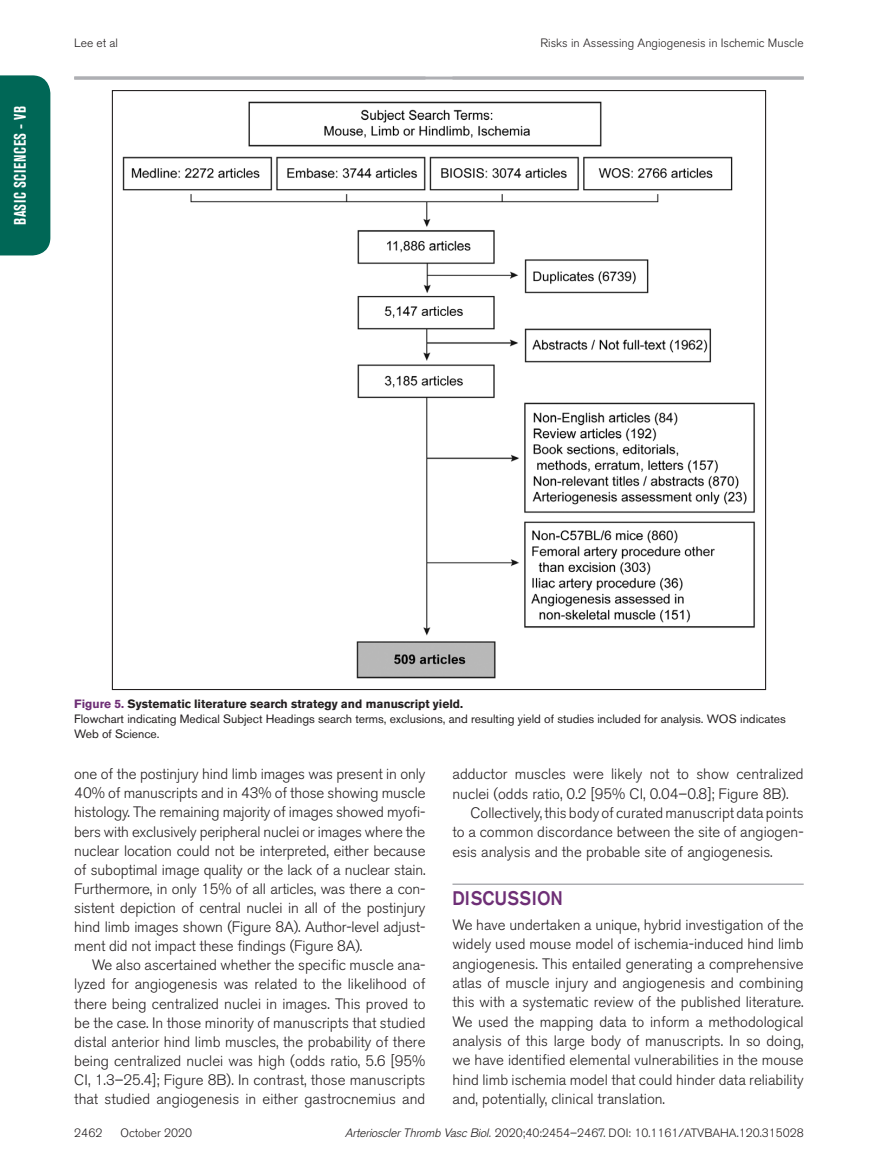
<style>
.page{position:relative;width:878px;height:1175px;background:#fff}
.page>*{position:absolute;margin:0;border:0;box-sizing:border-box;transform-origin:0 0}
.t1{font:500 19.5px "Akzidenz Grotesk BE";color:#6e2f76;scale:.9 1}
.t2{font:700 condensed 16.5px "Akzidenz Grotesk BE";color:#fff;scale:.9 1}
.t3{font:300 15px/19px "Akzidenz Grotesk BE";color:#231f20;text-align:justify}
.t4{font:12px/15px "Akzidenz Grotesk BE";color:#231f20}
.t5{font:300 12px "Akzidenz Grotesk BE";color:#231f20}
.s1{font-weight:700;color:#6e2f76}
.s2{font-weight:700}
.s3{font-family:"Akzidenz Grotesk";font-style:italic}
</style>
<div class="page">
<div style="left:0;top:75px;width:50px;height:180px;background:#006756"></div>
<hr style="left:74px;top:76px;width:729px;height:4px;background:#b9babe">
<hr style="left:452px;top:883px;width:351px;height:2px;background:#aeafb3">
<svg style="left:111px;top:90px;width:655px;height:600px"></svg>
<p class="t2" style="left:11px;top:225px;width:134px;rotate:-90deg">Basic Sciences - VB</p>
<p class="t5" style="left:74px;top:36px;width:45px">Lee et al</p>
<p class="t5" style="left:540px;top:36px;width:264px">Risks in Assessing Angiogenesis in Ischemic Muscle</p>
<p class="t4" style="left:74px;top:696px;width:713px"><span class="s1">Figure 5.</span> <span class="s2">Systematic literature search strategy and manuscript yield.<br></span>Flowchart indicating Medical Subject Headings search terms, exclusions, and resulting yield of studies included for analysis. WOS indicates<br>Web of Science.</p>
<p class="t3" style="left:74px;top:765px;width:353px">one of the postinjury hind limb images was present in only 40% of manuscripts and in 43% of those showing muscle histology. The remaining majority of images showed myofi&shy;bers with exclusively peripheral nuclei or images where the nuclear location could not be interpreted, either because of suboptimal image quality or the lack of a nuclear stain.<br>Furthermore, in only 15% of all articles, was there a con&shy;sistent depiction of central nuclei in all of the postinjury hind limb images shown (Figure 8A). Author-level adjust&shy;ment did not impact these findings (Figure 8A).</p>
<p class="t3" style="left:74px;top:955px;width:353px;text-indent:18px">We also ascertained whether the specific muscle ana&shy;lyzed for angiogenesis was related to the likelihood of there being centralized nuclei in images. This proved to be the case. In those minority of manuscripts that studied distal anterior hind limb muscles, the probability of there being centralized nuclei was high (odds ratio, 5.6 [95% CI, 1.3–25.4]; Figure 8B). In contrast, those manuscripts that studied angiogenesis in either gastrocnemius and</p>
<p class="t3" style="left:452px;top:764px;width:352px">adductor muscles were likely not to show centralized nuclei (odds ratio, 0.2 [95% CI, 0.04–0.8]; Figure 8B).</p>
<p class="t3" style="left:452px;top:803px;width:353px;text-indent:18px">Collectively, this body of curated manuscript data points to a common discordance between the site of angiogen&shy;esis analysis and the probable site of angiogenesis.</p>
<h1 class="t1" style="left:452px;top:885px;width:124px">DISCUSSION</h1>
<p class="t3" style="left:452px;top:915px;width:353px">We have undertaken a unique, hybrid investigation of the widely used mouse model of ischemia-induced hind limb angiogenesis. This entailed generating a comprehensive atlas of muscle injury and angiogenesis and combining this with a systematic review of the published literature.<br>We used the mapping data to inform a methodological analysis of this large body of manuscripts. In so doing, we have identified elemental vulnerabilities in the mouse hind limb ischemia model that could hinder data reliability and, potentially, clinical translation.</p>
<p class="t5" style="left:74px;top:1126px;width:30px">2462</p>
<p class="t5" style="left:120px;top:1126px;width:73px">October 2020</p>
<p class="t5" style="left:345px;top:1126px;width:460px"><span class="s3">Arterioscler Thromb Vasc Biol.</span> 2020;40:2454–2467. DOI: 10.1161/ATVBAHA.120.315028</p>
</div>
